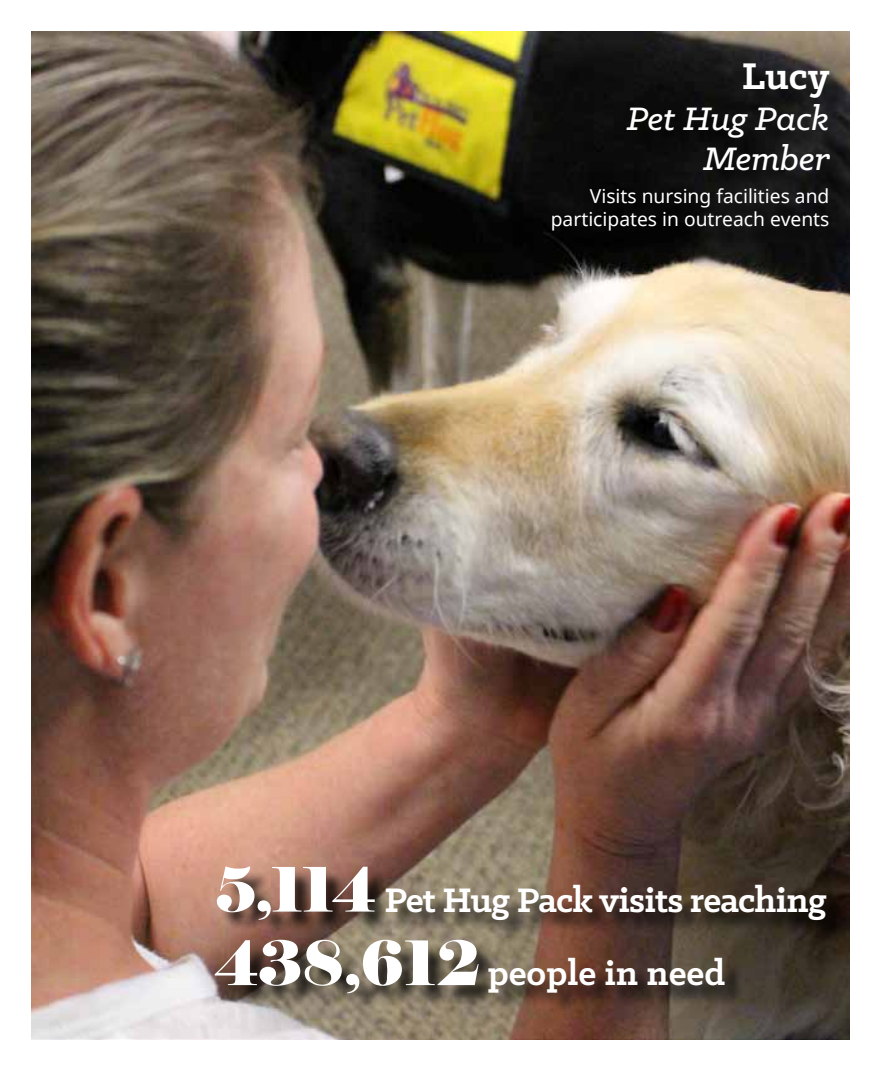
<style>
.page{position:relative;width:882px;height:1071px;background:#fff}
.page>*{position:absolute;margin:0;border:0;box-sizing:border-box;transform-origin:0 0}
.t1{font:42px "Klinic Slab Bold ARF";color:#fff}
.t2{font:700 38.5px/73.5px "Klinic Slab";letter-spacing:-.02em;color:#fff}
.t3{font:italic 500 36.75px/40.2px "Klinic Slab";color:#fff;text-align:right}
.t4{font:19.25px/23.1px "Noto Sans";color:#fff;text-align:right}
.s1{font-family:"Elephant";font-weight:400;font-size:61.25px}
</style>
<div class="page">
<img style="left:32px;top:32px;width:818px;height:1008px">
<div style="left:219px;top:870px;width:628px;height:145px;background:#000;opacity:.75"></div>
<div style="left:555px;top:67px;width:297px;height:185px;background:#000;opacity:.75"></div>
<h1 class="t1" style="left:742px;top:49px;width:89px">Lucy</h1>
<h3 class="t3" style="left:627px;top:97px;width:205px">Pet Hug Pack<br>Member</h3>
<p class="t4" style="left:551px;top:184px;width:280px">Visits nursing facilities and participates in outreach events</p>
<h2 class="t2" style="left:215px;top:862px;width:613px"><span class="s1">5,114</span> Pet Hug Pack visits reaching<br><span class="s1">438,612</span> people in need</h2>
</div>
